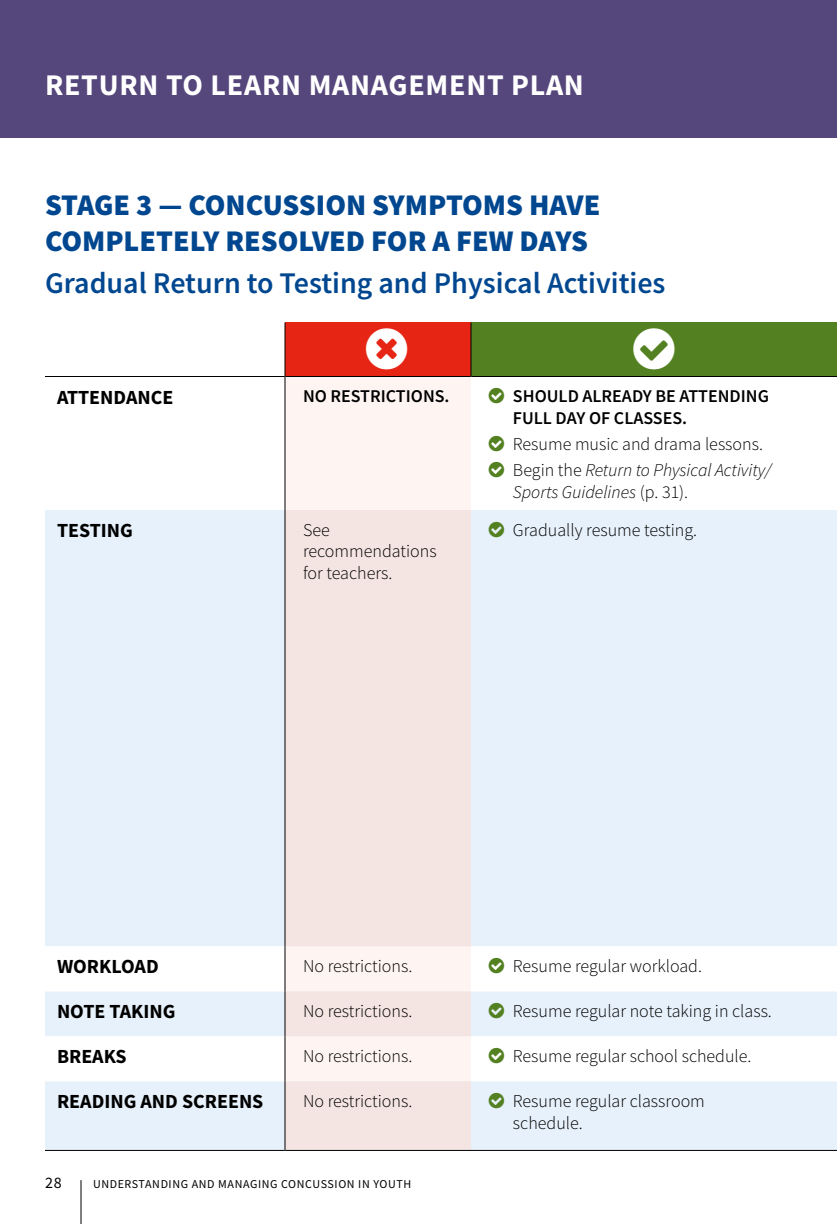
<style>
.page{position:relative;width:837px;height:1224px;background:#fff}
.page>*{position:absolute;margin:0;border:0;box-sizing:border-box;transform-origin:0 0}
.t1{font:900 30px/36px "Source Sans Pro";color:#004790}
.t2{font:600 30px "Source Sans Pro";color:#004790}
.t3{font:700 30px "Source Sans Pro";letter-spacing:.025em;color:#fff}
.t4{font:700 20px "Source Sans Pro";color:#000}
.t5{font:300 18px/22px "Source Sans Pro";color:#000}
.t6{font:600 18px/22px "Source Sans Pro";color:#000}
.t7{font:italic 300 18px "Source Sans Pro";color:#000}
.t8{font:16px "Source Sans Pro";color:#000}
.t9{font:12px "Source Sans Pro";letter-spacing:.05em;color:#000}
.s1{font-style:italic}
.s2{font-style:normal}
</style>
<div class="page">
<div style="left:285px;top:322px;width:186px;height:54px;background:#e62514"></div>
<div style="left:471px;top:322px;width:366px;height:54px;background:#538121"></div>
<div style="left:285px;top:376px;width:186px;height:134px;background:#fef5f3"></div>
<div style="left:45px;top:510px;width:792px;height:640px;background:#e7f1fb"></div>
<div style="left:285px;top:510px;width:186px;height:436px;background:#f4e4e2"></div>
<svg style="left:45px;top:946px;width:792px;height:135px"></svg>
<svg style="left:286px;top:946px;width:185px;height:204px"></svg>
<hr style="left:285px;top:376px;width:1px;height:134px;background:#000">
<hr style="left:285px;top:510px;width:1px;height:436px;background:#000">
<hr style="left:285px;top:946px;width:1px;height:45px;background:#000">
<hr style="left:285px;top:991px;width:1px;height:45px;background:#000">
<hr style="left:285px;top:1036px;width:1px;height:45px;background:#000">
<hr style="left:285px;top:1081px;width:1px;height:70px;background:#000">
<hr style="left:45px;top:1150px;width:240px;height:1px;background:#000">
<hr style="left:285px;top:1150px;width:186px;height:1px;background:#000">
<hr style="left:471px;top:1150px;width:366px;height:1px;background:#000">
<hr style="left:285px;top:322px;width:1px;height:54px;background:#000">
<hr style="left:471px;top:322px;width:1px;height:55px;background:#000">
<hr style="left:45px;top:376px;width:240px;height:1px;background:#000">
<hr style="left:285px;top:376px;width:186px;height:1px;background:#000">
<hr style="left:471px;top:376px;width:366px;height:1px;background:#000">
<div style="left:0;top:0;width:837px;height:138px;background:#55467b"></div>
<hr style="left:80px;top:1180px;width:2px;height:44px;background:#000">
<svg style="left:489px;top:521px;width:15px;height:16px"></svg>
<svg style="left:489px;top:958px;width:15px;height:15px"></svg>
<svg style="left:489px;top:1003px;width:15px;height:15px"></svg>
<svg style="left:489px;top:1048px;width:15px;height:15px"></svg>
<svg style="left:489px;top:1093px;width:15px;height:15px"></svg>
<h1 class="t3" style="left:45px;top:64px;width:540px">RETURN TO LEARN MANAGEMENT PLAN</h1>
<h1 class="t1" style="left:45px;top:186px;width:557px">STAGE 3 — CONCUSSION SYMPTOMS HAVE<br>COMPLETELY RESOLVED FOR A FEW DAYS</h1>
<h1 class="t2" style="left:45px;top:263px;width:622px">Gradual Return to Testing and Physical Activities</h1>
<p class="t4" style="left:57px;top:383px;width:118px">ATTENDANCE</p>
<p class="t6" style="left:303px;top:385px;width:148px">NO RESTRICTIONS.</p>
<p class="t6" style="left:513px;top:385px;width:258px">SHOULD ALREADY BE ATTENDING<br>FULL DAY OF CLASSES.</p>
<p class="t5" style="left:513px;top:431px;width:260px;line-height:26px">Resume music and drama lessons.<br>Begin the <span class="s1">Return to Physical Activity/</span></p>
<p class="t7" style="left:513px;top:481px;width:174px">Sports Guidelines <span class="s2">(p. 31).</span></p>
<p class="t4" style="left:57px;top:517px;width:78px">TESTING</p>
<p class="t5" style="left:303px;top:519px;width:135px">See recommendations for teachers.</p>
<p class="t5" style="left:513px;top:519px;width:183px">Gradually resume testing.</p>
<p class="t4" style="left:57px;top:953px;width:103px">WORKLOAD</p>
<p class="t5" style="left:303px;top:955px;width:108px">No restrictions.</p>
<p class="t5" style="left:513px;top:955px;width:188px">Resume regular workload.</p>
<p class="t4" style="left:57px;top:998px;width:120px">NOTE TAKING</p>
<p class="t5" style="left:303px;top:1000px;width:108px">No restrictions.</p>
<p class="t5" style="left:513px;top:1000px;width:258px">Resume regular note taking in class.</p>
<p class="t4" style="left:57px;top:1043px;width:71px">BREAKS</p>
<p class="t5" style="left:303px;top:1045px;width:108px">No restrictions.</p>
<p class="t5" style="left:513px;top:1045px;width:238px">Resume regular school schedule.</p>
<p class="t4" style="left:57px;top:1088px;width:208px">READING AND SCREENS</p>
<p class="t5" style="left:303px;top:1090px;width:108px">No restrictions.</p>
<p class="t5" style="left:513px;top:1090px;width:193px">Resume regular classroom schedule.</p>
<p class="t8" style="left:45px;top:1173px;width:18px">28</p>
<p class="t9" style="left:93px;top:1176px;width:320px">UNDERSTANDING AND MANAGING CONCUSSION IN YOUTH</p>
</div>
